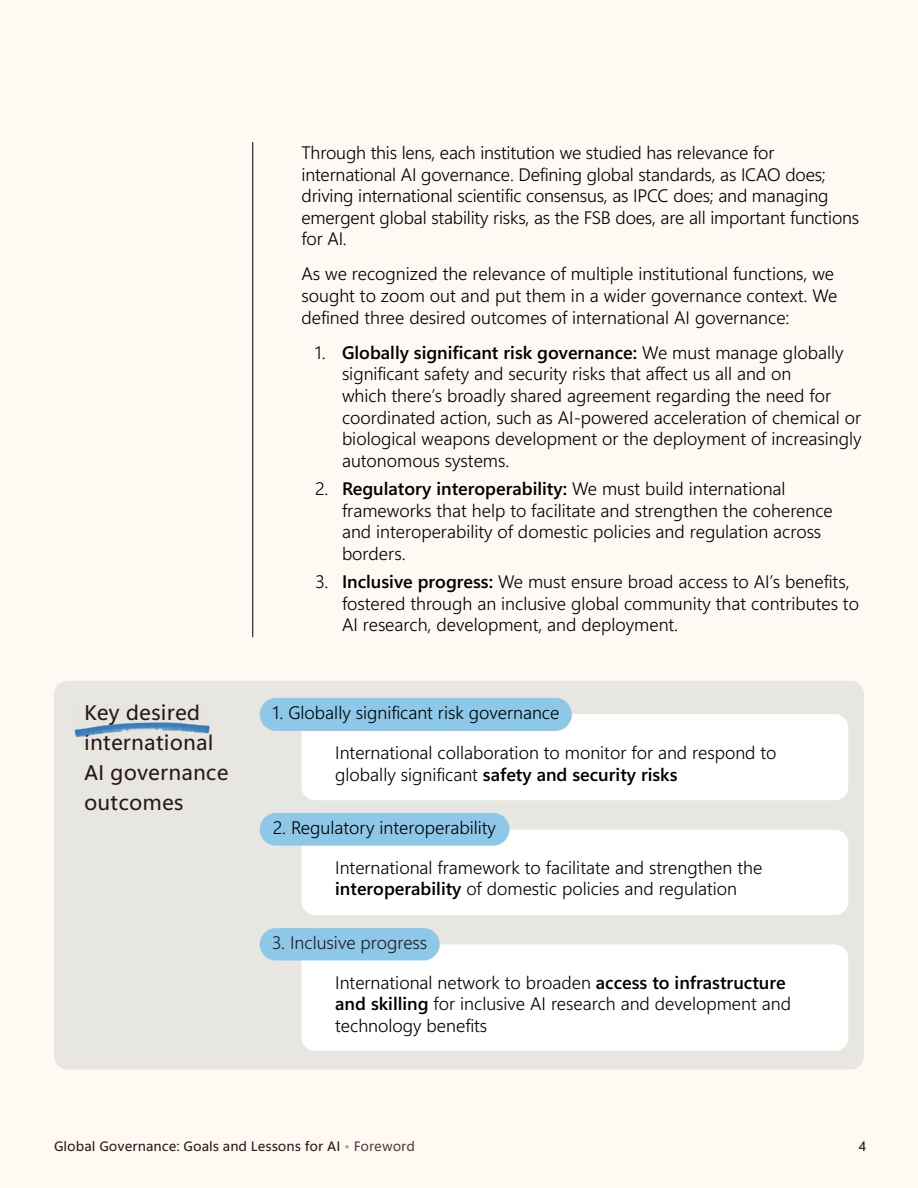
<style>
.page{position:relative;width:918px;height:1188px;background:#fff8f3}
.page>*{position:absolute;margin:0;border:0;box-sizing:border-box;transform-origin:0 0}
.t1{font:21px/30px "Segoe Sans 50000";color:#291817}
.t2{font:18px/21.6px "Segoe Sans a 8000 15 e 0000";color:#000}
.t3{font:18px "Segoe Sans a 8000 15 e 0000";color:#291817}
.t4{font:13.5px "Segoe Sans 50000";color:#291817}
.s1{font-family:"Segoe Sans a 8000"}
.s2{color:#a79d9b}
.s3{color:#4f3f3d}
</style>
<div class="page">
<hr style="left:252px;top:142px;width:1px;height:495px;background:#000">
<div style="left:54px;top:681px;width:810px;height:388px;background:#e8e6e0;border-radius:14px"></div>
<div style="left:302px;top:714px;width:546px;height:86px;background:#fff;border-radius:14px"></div>
<div style="left:260px;top:698px;width:312px;height:33px;background:#8dc8e8;border-radius:17px"></div>
<div style="left:302px;top:830px;width:546px;height:85px;background:#fff;border-radius:14px"></div>
<div style="left:260px;top:813px;width:249px;height:33px;background:#8dc8e8;border-radius:16px"></div>
<div style="left:302px;top:944px;width:546px;height:107px;background:#fff;border-radius:13px"></div>
<div style="left:260px;top:928px;width:180px;height:32px;background:#8dc8e8;border-radius:16px"></div>
<img style="left:74px;top:722px;width:136px;height:15px">
<p class="t2" style="left:302px;top:141px;width:559px">Through this lens, each institution we studied has relevance for international AI governance. Defining global standards, as ICAO does; driving international scientific consensus, as IPCC does; and managing emergent global stability risks, as the FSB does, are all important functions for AI.</p>
<p class="t2" style="left:302px;top:263px;width:538px">As we recognized the relevance of multiple institutional functions, we sought to zoom out and put them in a wider governance context. We defined three desired outcomes of international AI governance:</p>
<p class="t2" style="left:342px;top:341px;width:521px;text-indent:-27px">1. <span class="s1">Globally significant risk governance:</span> We must manage globally significant safety and security risks that affect us all and on<br>which there’s broadly shared agreement regarding the need for coordinated action, such as AI-powered acceleration of chemical or biological weapons development or the deployment of increasingly autonomous systems.</p>
<p class="t2" style="left:342px;top:477px;width:492px;text-indent:-27px">2. <span class="s1">Regulatory interoperability:</span> We must build international frameworks that help to facilitate and strengthen the coherence and interoperability of domestic policies and regulation across borders.</p>
<p class="t2" style="left:342px;top:571px;width:519px;text-indent:-27px">3. <span class="s1">Inclusive progress:</span> We must ensure broad access to AI’s benefits, fostered through an inclusive global community that contributes to<br>AI research, development, and deployment.</p>
<h3 class="t1" style="left:84px;top:698px;width:146px">Key desired international<br>AI governance outcomes</h3>
<p class="t2" style="left:273px;top:702px;width:288px">1. Globally significant risk governance</p>
<p class="t2" style="left:335px;top:742px;width:443px">International collaboration to monitor for and respond to globally significant <span class="s1">safety and security risks</span></p>
<p class="t2" style="left:273px;top:816px;width:225px">2. Regulatory interoperability</p>
<p class="t2" style="left:335px;top:856px;width:429px">International framework to facilitate and strengthen the <span class="s1">interoperability</span> of domestic policies and regulation</p>
<p class="t3" style="left:272px;top:930px;width:157px">3. Inclusive progress</p>
<p class="t2" style="left:335px;top:971px;width:457px">International network to broaden <span class="s1">access to infrastructure and skilling</span> for inclusive AI research and development and technology benefits</p>
<p class="t4" style="left:54px;top:1137px;width:363px">Global Governance: Goals and Lessons for AI <span class="s2">•</span> <span class="s3">Foreword</span></p>
<p class="t4" style="left:858px;top:1137px;width:9px">4</p>
</div>
